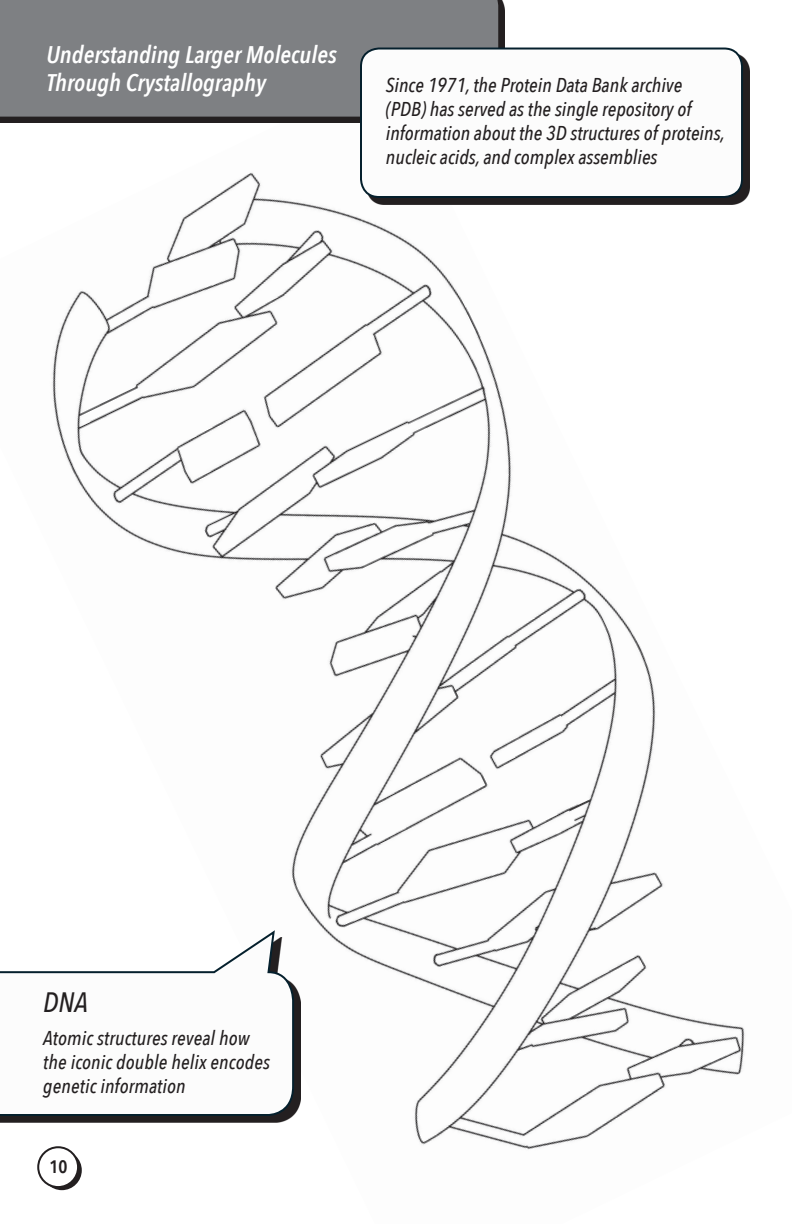
<style>
.page{position:relative;width:792px;height:1224px;background:#fff}
.page>*{position:absolute;margin:0;border:0;box-sizing:border-box;transform-origin:0 0}
.t1{font:italic 500 28px "Avenir Next Condensed";color:#231f20}
.t2{font:italic 600 24px/28.8px "Avenir Next Condensed";color:#fff}
.t3{font:italic 500 20px/24px "Avenir Next Condensed";color:#231f20}
.t4{font:600 18px "Avenir Next Condensed";color:#231f20}
</style>
<div class="page">
<img style="left:37px;top:172px;width:708px;height:1019px">
<div style="left:0;top:0;width:505px;height:123px;background:#231f20"></div>
<div style="left:0;top:0;width:498px;height:117px;background:#7e8083"></div>
<div style="left:366px;top:54px;width:384px;height:151px;background:#231f20"></div>
<div style="left:361px;top:49px;width:381px;height:148px;background:#fcfcfc;border-radius:18px"></div>
<div style="left:360px;top:48px;width:383px;height:150px;border:2px solid #05202d;border-radius:18px"></div>
<svg style="left:0;top:937px;width:301px;height:186px;fill:#231f20"></svg>
<svg style="left:0;top:928px;width:295px;height:189px"></svg>
<p class="t2" style="left:46px;top:40px;width:292px">Understanding Larger Molecules<br>Through Crystallography</p>
<p class="t3" style="left:386px;top:73px;width:341px">Since 1971, the Protein Data Bank archive (PDB) has served as the single repository of information about the 3D structures of proteins, nucleic acids, and complex assemblies</p>
<h1 class="t1" style="left:43px;top:985px;width:46px">DNA</h1>
<p class="t3" style="left:43px;top:1025px;width:228px">Atomic structures reveal how the iconic double helix encodes genetic information</p>
<p class="t4" style="left:50px;top:1151px;width:19px">10</p>
</div>
